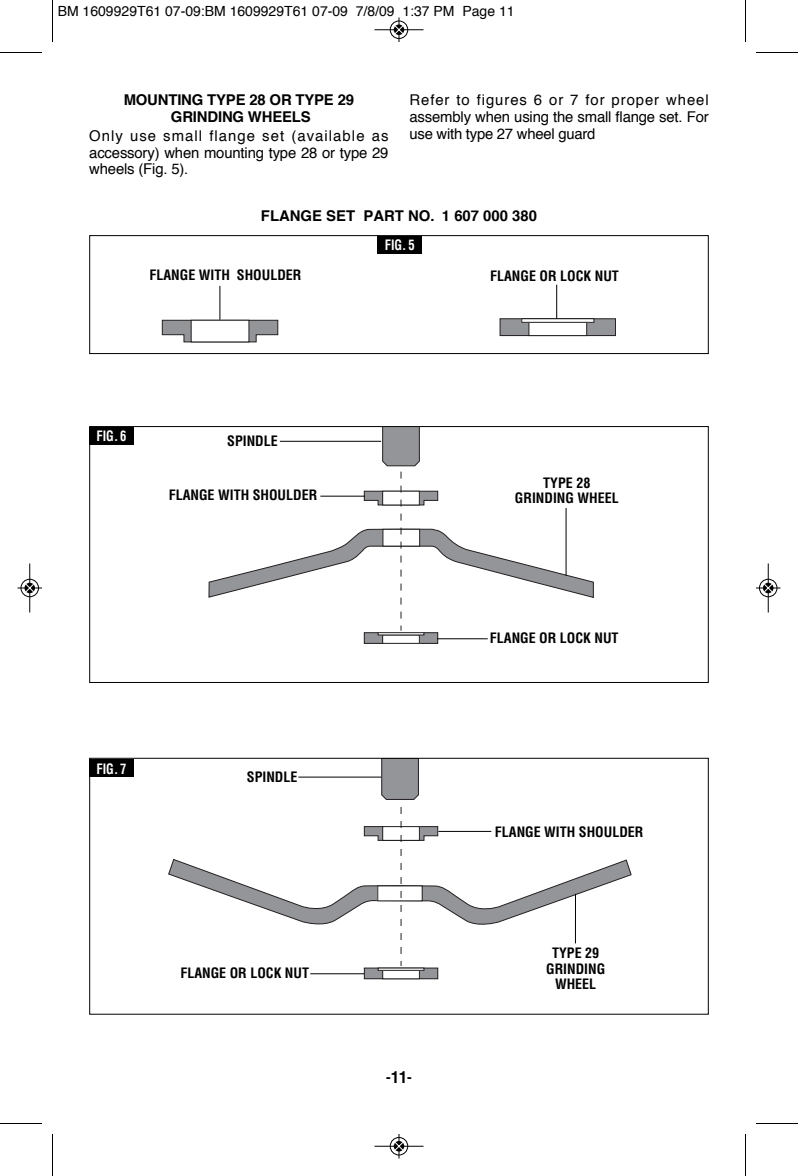
<style>
.page{position:relative;width:798px;height:1176px;background:#fff}
.page>*{position:absolute;margin:0;border:0;box-sizing:border-box;transform-origin:0 0}
.t1{font:700 condensed 15.75px "Helvetica";color:#000}
.t2{font:14.88px/16.6px "Helvetica";letter-spacing:-.01em;color:#000;text-align:justify}
.t3{font:700 14.88px/16.6px "Helvetica";letter-spacing:-.01em;color:#000;text-align:center}
.t4{font:700 condensed 14px/15.8px "Helvetica";color:#000;text-align:center}
.t5{font:14px "Helvetica";color:#000}
.t6{font:700 condensed 14px "Helvetica";color:#fff;scale:.9 1}
</style>
<div class="page">
<svg style="left:162px;top:319px;width:117px;height:23px"></svg>
<div style="left:500px;top:319px;width:116px;height:17px;background:#939598"></div>
<div style="left:500px;top:318px;width:116px;height:18px;border:1px solid #231f20"></div>
<div style="left:191px;top:320px;width:58px;height:22px;background:#fff"></div>
<div style="left:191px;top:320px;width:58px;height:22px;border:1px solid #231f20"></div>
<div style="left:529px;top:322px;width:58px;height:14px;background:#fff"></div>
<div style="left:528px;top:322px;width:59px;height:14px;border:1px solid #231f20"></div>
<hr style="left:522px;top:319px;width:72px;height:3px;background:#fff">
<div style="left:521px;top:318px;width:73px;height:5px;border:1px solid #231f20"></div>
<div style="left:89px;top:235px;width:620px;height:119px;border:1px solid #000"></div>
<hr style="left:556px;top:285px;width:1px;height:34px;background:#000">
<hr style="left:219px;top:286px;width:1px;height:34px;background:#000">
<div style="left:364px;top:633px;width:74px;height:10px;background:#939598"></div>
<div style="left:364px;top:632px;width:74px;height:12px;border:1px solid #231f20"></div>
<div style="left:383px;top:635px;width:36px;height:8px;background:#fff"></div>
<div style="left:382px;top:635px;width:38px;height:9px;border:1px solid #231f20"></div>
<div style="left:378px;top:632px;width:46px;height:3px;border:1px solid #231f20"></div>
<svg style="left:209px;top:428px;width:385px;height:203px"></svg>
<div style="left:89px;top:426px;width:620px;height:257px;border:1px solid #000"></div>
<hr style="left:320px;top:496px;width:45px;height:1px;background:#000">
<hr style="left:566px;top:508px;width:1px;height:68px;background:#000">
<hr style="left:280px;top:441px;width:101px;height:1px;background:#000">
<hr style="left:437px;top:638px;width:51px;height:1px;background:#000">
<svg style="left:381px;top:760px;width:38px;height:40px;background:#8d8e91"></svg>
<div style="left:364px;top:968px;width:74px;height:11px;background:#939598"></div>
<div style="left:364px;top:968px;width:74px;height:11px;border:1px solid #231f20"></div>
<div style="left:383px;top:970px;width:36px;height:9px;background:#fff"></div>
<div style="left:382px;top:970px;width:38px;height:9px;border:1px solid #231f20"></div>
<div style="left:378px;top:968px;width:46px;height:3px;border:1px solid #231f20"></div>
<svg style="left:168px;top:807px;width:464px;height:159px"></svg>
<div style="left:89px;top:758px;width:620px;height:257px;border:1px solid #000"></div>
<hr style="left:575px;top:894px;width:1px;height:49px;background:#000">
<hr style="left:298px;top:777px;width:83px;height:1px;background:#000">
<hr style="left:310px;top:973px;width:54px;height:1px;background:#000">
<hr style="left:438px;top:831px;width:53px;height:1px;background:#000">
<div style="left:377px;top:236px;width:45px;height:18px;background:#000"></div>
<div style="left:89px;top:427px;width:45px;height:18px;background:#000"></div>
<div style="left:89px;top:760px;width:45px;height:17px;background:#000"></div>
<hr style="left:52px;top:0;width:1px;height:42px;background:#000">
<hr style="left:0;top:52px;width:42px;height:1px;background:#000">
<hr style="left:745px;top:0;width:1px;height:42px;background:#000">
<hr style="left:756px;top:52px;width:42px;height:1px;background:#000">
<hr style="left:52px;top:1134px;width:1px;height:42px;background:#000">
<hr style="left:0;top:1123px;width:42px;height:1px;background:#000">
<hr style="left:745px;top:1134px;width:1px;height:42px;background:#000">
<hr style="left:756px;top:1123px;width:42px;height:1px;background:#000">
<div style="left:390px;top:20px;width:18px;height:19px;border:1px solid #fff;border-radius:50%"></div>
<hr style="left:374px;top:29px;width:50px;height:1px;background:#000">
<div style="left:390px;top:21px;width:18px;height:18px;border:1px solid #000;border-radius:50%"></div>
<svg style="left:395px;top:18px;width:8px;height:24px"></svg>
<div style="left:390px;top:1137px;width:18px;height:19px;border:1px solid #fff;border-radius:50%"></div>
<hr style="left:374px;top:1146px;width:50px;height:1px;background:#000">
<div style="left:390px;top:1137px;width:18px;height:18px;border:1px solid #000;border-radius:50%"></div>
<svg style="left:395px;top:1134px;width:8px;height:24px"></svg>
<div style="left:20px;top:579px;width:19px;height:18px;border:1px solid #fff;border-radius:50%"></div>
<hr style="left:29px;top:564px;width:1px;height:48px;background:#000">
<div style="left:21px;top:579px;width:18px;height:18px;border:1px solid #000;border-radius:50%"></div>
<svg style="left:18px;top:584px;width:24px;height:8px"></svg>
<div style="left:759px;top:579px;width:19px;height:18px;border:1px solid #fff;border-radius:50%"></div>
<hr style="left:768px;top:564px;width:1px;height:48px;background:#000">
<div style="left:759px;top:579px;width:18px;height:18px;border:1px solid #000;border-radius:50%"></div>
<svg style="left:756px;top:584px;width:24px;height:8px"></svg>
<p class="t5" style="left:58px;top:5px;width:458px">BM 1609929T61 07-09:BM 1609929T61 07-09 7/8/09 1:37 PM Page 11</p>
<p class="t3" style="left:124px;top:93px;width:232px">MOUNTING TYPE 28 OR TYPE 29<br>GRINDING WHEELS</p>
<p class="t2" style="left:89px;top:129px;width:301px">Only use small flange set (available as accessory) when mounting type 28 or type 29 wheels (Fig. 5).</p>
<p class="t2" style="left:410px;top:93px;width:301px">Refer to figures 6 or 7 for proper wheel assembly when using the small flange set. For use with type 27 wheel guard</p>
<p class="t3" style="left:261px;top:209px;width:278px">FLANGE SET PART NO. 1 607 000 380</p>
<p class="t6" style="left:385px;top:237px;width:35px">FIG. 5</p>
<p class="t4" style="left:149px;top:267px;width:154px">FLANGE WITH SHOULDER</p>
<p class="t4" style="left:490px;top:268px;width:130px">FLANGE OR LOCK NUT</p>
<p class="t6" style="left:97px;top:428px;width:35px">FIG. 6</p>
<p class="t4" style="left:227px;top:434px;width:52px">SPINDLE</p>
<p class="t4" style="left:169px;top:488px;width:150px">FLANGE WITH SHOULDER</p>
<p class="t6" style="left:97px;top:760px;width:35px">FIG. 7</p>
<p class="t4" style="left:247px;top:769px;width:52px">SPINDLE</p>
<p class="t4" style="left:180px;top:965px;width:130px">FLANGE OR LOCK NUT</p>
<p class="t1" style="left:386px;top:1068px;width:28px">-11-</p>
<p class="t4" style="left:515px;top:475px;width:105px">TYPE 28<br>GRINDING WHEEL</p>
<p class="t4" style="left:490px;top:631px;width:130px">FLANGE OR LOCK NUT</p>
<p class="t4" style="left:495px;top:825px;width:150px">FLANGE WITH SHOULDER</p>
<p class="t4" style="left:546px;top:945px;width:61px">TYPE 29<br>GRINDING<br>WHEEL</p>
</div>
